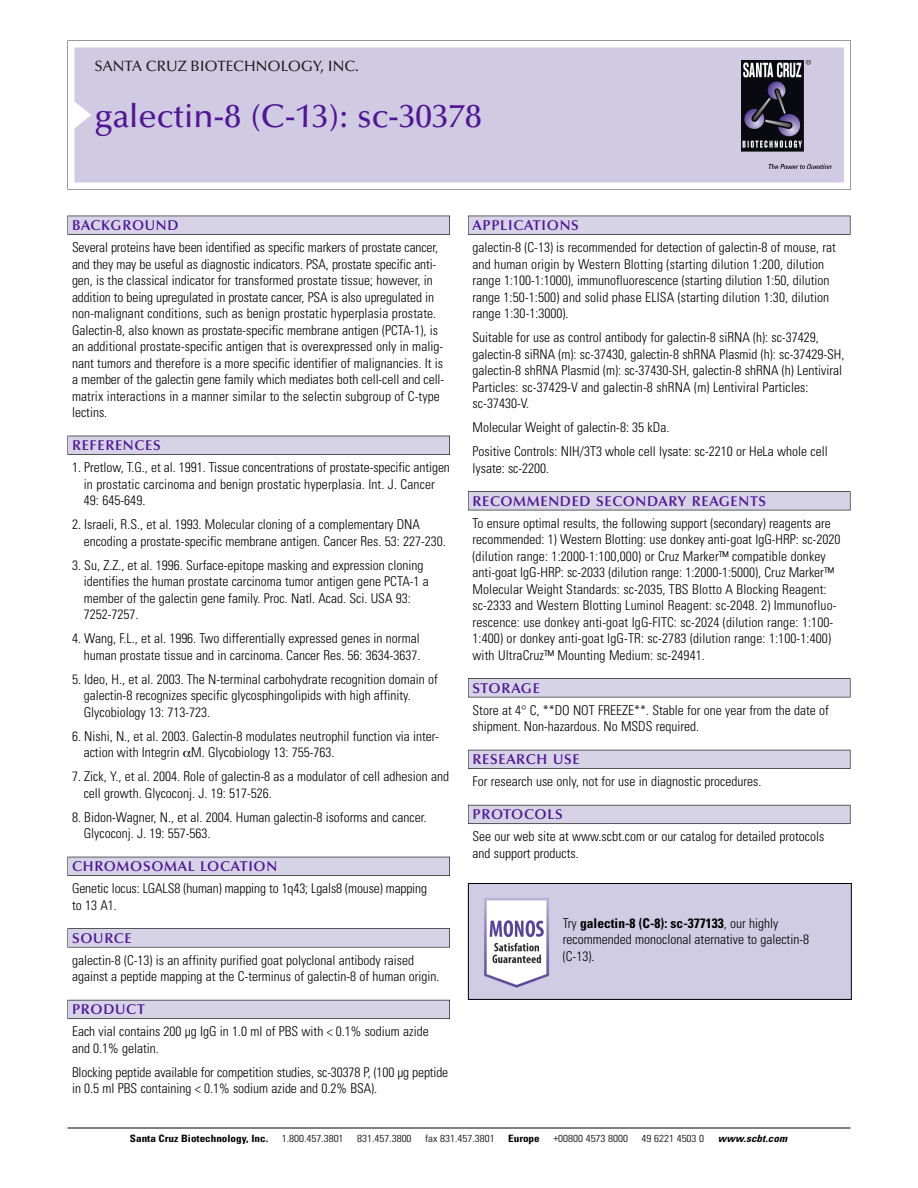
<style>
.page{position:relative;width:918px;height:1188px;background:#fff}
.page>*{position:absolute;margin:0;border:0;box-sizing:border-box;transform-origin:0 0}
.t1{font:500 33px "Optima";color:#511695}
.t2{font:500 15px "Optima";color:#231f20}
.t3{font:600 14.25px "Optima";letter-spacing:.05em;color:#511695}
.t4{font:300 condensed 13.5px/16.5px "Univers";color:#000}
.t5{font:300 condensed 10.2px "Univers";color:#000;scale:1.1 1}
.t6{font:700 condensed 10.2px "Univers";color:#000;scale:1.1 1}
.t7{font:italic 700 condensed 10.2px "Univers";letter-spacing:.005em;color:#000;scale:1.1 1}
.s1{font-weight:700}
</style>
<div class="page">
<svg style="left:68px;top:40px;width:783px;height:149px"></svg>
<div style="left:74px;top:47px;width:770px;height:135px;background:#d1cae3"></div>
<img style="left:741px;top:60px;width:90px;height:108px">
<div style="left:68px;top:216px;width:382px;height:19px;background:#525155"></div>
<div style="left:68px;top:216px;width:381px;height:18px;background:#d7d3e7"></div>
<div style="left:68px;top:436px;width:382px;height:19px;background:#515055"></div>
<div style="left:68px;top:436px;width:381px;height:18px;background:#d7d3e7"></div>
<div style="left:68px;top:857px;width:382px;height:19px;background:#525158"></div>
<div style="left:68px;top:857px;width:381px;height:18px;background:#d7d3e7"></div>
<div style="left:68px;top:928px;width:382px;height:19px;background:#575759"></div>
<div style="left:68px;top:929px;width:381px;height:18px;background:#d7d3e7"></div>
<div style="left:68px;top:1000px;width:382px;height:19px;background:#5b5a62"></div>
<div style="left:68px;top:1000px;width:381px;height:18px;background:#d7d3e7"></div>
<div style="left:468px;top:216px;width:382px;height:19px;background:#525155"></div>
<div style="left:468px;top:216px;width:382px;height:18px;background:#d7d3e7"></div>
<div style="left:468px;top:491px;width:382px;height:19px;background:#525155"></div>
<div style="left:468px;top:492px;width:382px;height:18px;background:#d7d3e7"></div>
<div style="left:468px;top:678px;width:382px;height:19px;background:#545357"></div>
<div style="left:468px;top:679px;width:382px;height:18px;background:#d7d3e7"></div>
<div style="left:468px;top:750px;width:382px;height:19px;background:#54535a"></div>
<div style="left:468px;top:750px;width:382px;height:18px;background:#d7d3e7"></div>
<div style="left:468px;top:805px;width:382px;height:19px;background:#5b5a62"></div>
<div style="left:468px;top:805px;width:382px;height:18px;background:#d7d3e7"></div>
<hr style="left:68px;top:1128px;width:782px;height:1px;background:#000">
<img style="left:470px;top:885px;width:380px;height:113px">
<div style="left:468px;top:883px;width:384px;height:117px;border:1px solid #000"></div>
<p class="t2" style="left:94px;top:61px;width:266px">SANTA CRUZ BIOTECHNOLOGY, INC.</p>
<h1 class="t1" style="left:94px;top:103px;width:389px">galectin-8 (C-13): sc-30378</h1>
<p class="t3" style="left:72px;top:219px;width:108px">BACKGROUND</p>
<p class="t4" style="left:72px;top:240px;width:374px">Several proteins have been identified as specific markers of prostate cancer, and they may be useful as diagnostic indicators. PSA, prostate specific anti&shy;gen, is the classical indicator for transformed prostate tissue; however, in addition to being upregulated in prostate cancer, PSA is also upregulated in non-malignant conditions, such as benign prostatic hyperplasia prostate.<br>Galectin-8, also known as prostate-specific membrane antigen (PCTA-1), is an additional prostate-specific antigen that is overexpressed only in malig&shy;nant tumors and therefore is a more specific identifier of malignancies. It is a member of the galectin gene family which mediates both cell-cell and cell&shy;matrix interactions in a manner similar to the selectin subgroup of C-type lectins.</p>
<p class="t3" style="left:72px;top:440px;width:90px">REFERENCES</p>
<p class="t4" style="left:84px;top:460px;width:368px;text-indent:-12px">1. Pretlow, T.G., et al. 1991. Tissue concentrations of prostate-specific antigen in prostatic carcinoma and benign prostatic hyperplasia. Int. J. Cancer<br>49: 645-649.</p>
<p class="t4" style="left:84px;top:517px;width:364px;text-indent:-12px">2. Israeli, R.S., et al. 1993. Molecular cloning of a complementary DNA encoding a prostate-specific membrane antigen. Cancer Res. 53: 227-230.</p>
<p class="t4" style="left:84px;top:558px;width:347px;text-indent:-12px">3. Su, Z.Z., et al. 1996. Surface-epitope masking and expression cloning identifies the human prostate carcinoma tumor antigen gene PCTA-1 a member of the galectin gene family. Proc. Natl. Acad. Sci. USA 93:<br>7252-7257.</p>
<p class="t4" style="left:72px;top:631px;width:350px;text-align:right">4. Wang, F.L., et al. 1996. Two differentially expressed genes in normal human prostate tissue and in carcinoma. Cancer Res. 56: 3634-3637.</p>
<p class="t4" style="left:84px;top:672px;width:356px;text-indent:-12px">5. Ideo, H., et al. 2003. The N-terminal carbohydrate recognition domain of galectin-8 recognizes specific glycosphingolipids with high affinity.<br>Glycobiology 13: 713-723.</p>
<p class="t4" style="left:84px;top:729px;width:357px;text-indent:-12px">6. Nishi, N., et al. 2003. Galectin-8 modulates neutrophil function via inter&shy;action with Integrin M. Glycobiology 13: 755-763.</p>
<p class="t4" style="left:84px;top:769px;width:367px;text-indent:-12px">7. Zick, Y., et al. 2004. Role of galectin-8 as a modulator of cell adhesion and cell growth. Glycoconj. J. 19: 517-526.</p>
<p class="t4" style="left:84px;top:810px;width:344px;text-indent:-12px">8. Bidon-Wagner, N., et al. 2004. Human galectin-8 isoforms and cancer.<br>Glycoconj. J. 19: 557-563.</p>
<p class="t3" style="left:72px;top:861px;width:207px">CHROMOSOMAL LOCATION</p>
<p class="t4" style="left:72px;top:881px;width:357px">Genetic locus: LGALS8 (human) mapping to 1q43; Lgals8 (mouse) mapping to 13 A1.</p>
<p class="t3" style="left:72px;top:932px;width:61px">SOURCE</p>
<p class="t4" style="left:72px;top:953px;width:369px">galectin-8 (C-13) is an affinity purified goat polyclonal antibody raised against a peptide mapping at the C-terminus of galectin-8 of human origin.</p>
<p class="t3" style="left:72px;top:1004px;width:74px">PRODUCT</p>
<p class="t4" style="left:72px;top:1024px;width:358px">Each vial contains 200 µg IgG in 1.0 ml of PBS with &lt; 0.1% sodium azide and 0.1% gelatin.</p>
<p class="t4" style="left:72px;top:1065px;width:378px">Blocking peptide available for competition studies, sc-30378 P, (100 µg peptide in 0.5 ml PBS containing &lt; 0.1% sodium azide and 0.2% BSA).</p>
<p class="t3" style="left:473px;top:219px;width:108px">APPLICATIONS</p>
<p class="t4" style="left:473px;top:240px;width:365px">galectin-8 (C-13) is recommended for detection of galectin-8 of mouse, rat and human origin by Western Blotting (starting dilution 1:200, dilution range 1:100-1:1000), immunofluorescence (starting dilution 1:50, dilution range 1:50-1:500) and solid phase ELISA (starting dilution 1:30, dilution range 1:30-1:3000).</p>
<p class="t4" style="left:473px;top:330px;width:373px">Suitable for use as control antibody for galectin-8 siRNA (h): sc-37429, galectin-8 siRNA (m): sc-37430, galectin-8 shRNA Plasmid (h): sc-37429-SH, galectin-8 shRNA Plasmid (m): sc-37430-SH, galectin-8 shRNA (h) Lentiviral Particles: sc-37429-V and galectin-8 shRNA (m) Lentiviral Particles: sc-37430-V.</p>
<p class="t4" style="left:473px;top:416px;width:357px;line-height:24px">Molecular Weight of galectin-8: 35 kDa.<br>Positive Controls: NIH/3T3 whole cell lysate: sc-2210 or HeLa whole cell</p>
<p class="t4" style="left:473px;top:461px;width:78px">lysate: sc-2200.</p>
<p class="t3" style="left:473px;top:495px;width:295px">RECOMMENDED SECONDARY REAGENTS</p>
<p class="t4" style="left:473px;top:516px;width:369px">To ensure optimal results, the following support (secondary) reagents are recommended: 1) Western Blotting: use donkey anti-goat IgG-HRP: sc-2020 (dilution range: 1:2000-1:100,000) or Cruz Marker™ compatible donkey anti-goat IgG-HRP: sc-2033 (dilution range: 1:2000-1:5000), Cruz Marker™ Molecular Weight Standards: sc-2035, TBS Blotto A Blocking Reagent: sc-2333 and Western Blotting Luminol Reagent: sc-2048. 2) Immunofluo&shy;rescence: use donkey anti-goat IgG-FITC: sc-2024 (dilution range: 1:100- 1:400) or donkey anti-goat IgG-TR: sc-2783 (dilution range: 1:100-1:400) with UltraCruz™ Mounting Medium: sc-24941.</p>
<p class="t3" style="left:473px;top:682px;width:69px">STORAGE</p>
<p class="t4" style="left:473px;top:703px;width:358px">Store at 4° C, **DO NOT FREEZE**. Stable for one year from the date of shipment. Non-hazardous. No MSDS required.</p>
<p class="t3" style="left:473px;top:754px;width:109px">RESEARCH USE</p>
<p class="t4" style="left:473px;top:774px;width:290px">For research use only, not for use in diagnostic procedures.</p>
<p class="t3" style="left:473px;top:809px;width:92px">PROTOCOLS</p>
<p class="t4" style="left:473px;top:829px;width:353px">See our web site at www.scbt.com or our catalog for detailed protocols and support products.</p>
<p class="t4" style="left:563px;top:916px;width:248px">Try <span class="s1">galectin-8 (C-8): sc-377133</span>, our highly recommended monoclonal aternative to galectin-8 (C-13).</p>
<p class="t6" style="left:130px;top:1135px;width:127px">Santa Cruz Biotechnology, Inc.</p>
<p class="t5" style="left:282px;top:1135px;width:58px">1.800.457.3801</p>
<p class="t5" style="left:357px;top:1135px;width:51px">831.457.3800</p>
<p class="t5" style="left:425px;top:1135px;width:65px">fax 831.457.3801</p>
<p class="t6" style="left:508px;top:1135px;width:30px">Europe</p>
<p class="t5" style="left:553px;top:1135px;width:69px">+00800 4573 8000</p>
<p class="t5" style="left:642px;top:1135px;width:58px">49 6221 4503 0</p>
<p class="t7" style="left:718px;top:1135px;width:64px">www.scbt.com</p>
</div>
